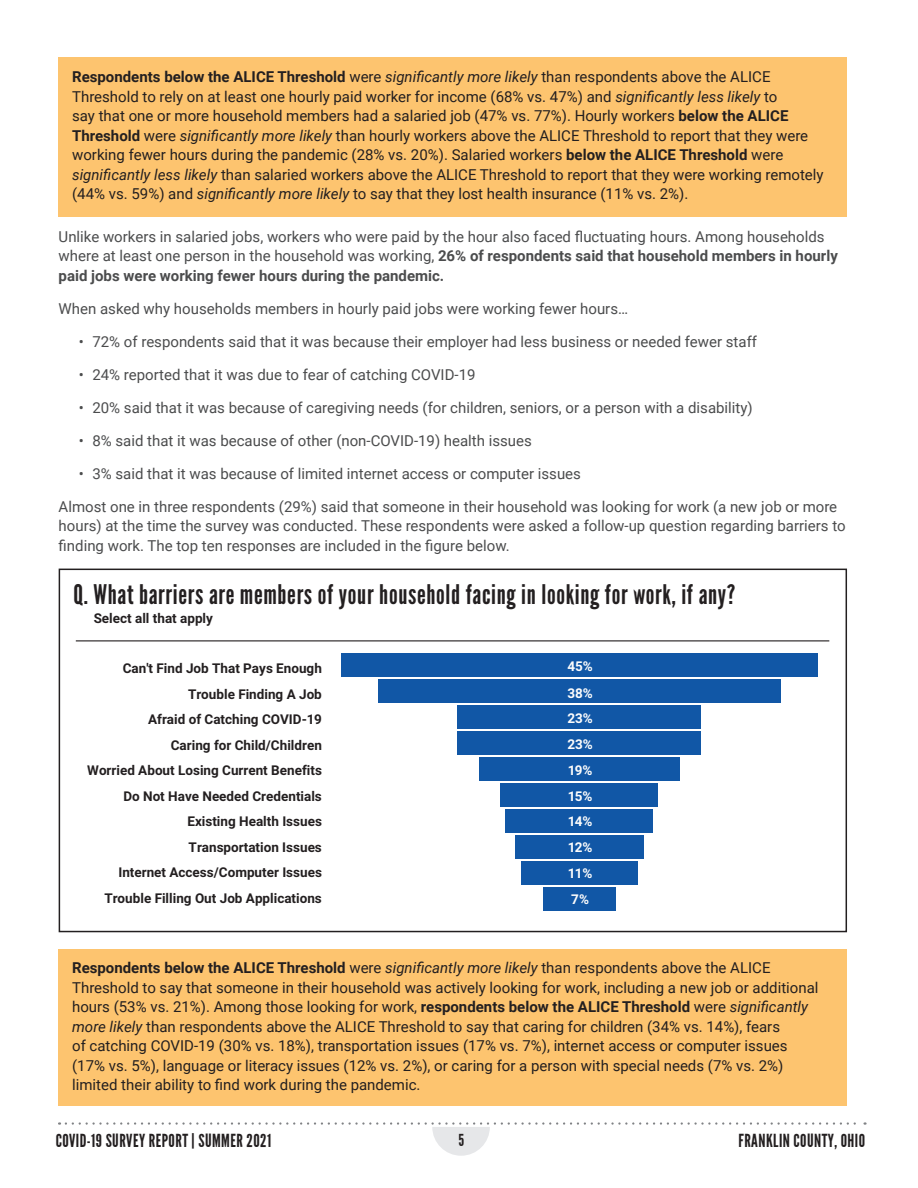
<style>
.page{position:relative;width:918px;height:1188px;background:#fff}
.page>*{position:absolute;margin:0;border:0;box-sizing:border-box;transform-origin:0 0}
.t1{font:27px "League Gothic";letter-spacing:.025em;color:#231f20}
.t2{font:18px "League Gothic";letter-spacing:.025em;color:#231f20}
.t3{font:16.5px "League Gothic";color:#231f20}
.t4{font:15px/19.5px "Roboto";color:#231f20}
.t5{font:15px/19.5px "Roboto";color:#4b4c4d}
.t6{font:700 13.5px/25.5px "Roboto";color:#231f20;text-align:right}
.t7{font:700 13.5px/25.8px "Roboto";letter-spacing:-.06em;color:#fcfcfc;text-align:justify}
.s1{font-weight:700}
.s2{font-style:italic}
.s3{font-size:14.4px}
</style>
<div class="page">
<svg style="left:66px;top:1122px;width:800px;height:34px"></svg>
<div style="left:59px;top:58px;width:788px;height:159px;background:#fdc46f"></div>
<div style="left:543px;top:887px;width:72px;height:24px;background:#1157a6"></div>
<div style="left:341px;top:653px;width:476px;height:24px;background:#1157a6"></div>
<div style="left:378px;top:680px;width:402px;height:23px;background:#1157a6"></div>
<div style="left:457px;top:706px;width:244px;height:23px;background:#1157a6"></div>
<div style="left:479px;top:757px;width:200px;height:24px;background:#1157a6"></div>
<div style="left:501px;top:783px;width:157px;height:24px;background:#1157a6"></div>
<div style="left:457px;top:732px;width:244px;height:23px;background:#1157a6"></div>
<div style="left:505px;top:809px;width:148px;height:24px;background:#1157a6"></div>
<div style="left:515px;top:835px;width:128px;height:24px;background:#1157a6"></div>
<div style="left:521px;top:861px;width:116px;height:24px;background:#1157a6"></div>
<hr style="left:76px;top:640px;width:753px;height:1px;background:#231f20">
<div style="left:59px;top:569px;width:788px;height:363px;border:2px solid #231f20"></div>
<div style="left:59px;top:949px;width:788px;height:157px;background:#fdc46f"></div>
<p class="t4" style="left:72px;top:67px;width:753px"><span class="s1">Respondents below the ALICE Threshold</span> were <span class="s2">significantly more likely</span> than respondents above the ALICE Threshold to rely on at least one hourly paid worker for income (68% vs. 47%) and <span class="s2">significantly less likely</span> to<br>say that one or more household members had a salaried job (47% vs. 77%). Hourly workers <span class="s1">below the ALICE Threshold</span> were <span class="s2">significantly more likely</span> than hourly workers above the ALICE Threshold to report that they were working fewer hours during the pandemic (28% vs. 20%). Salaried workers <span class="s1">below the ALICE Threshold</span> were <span class="s2">significantly less likely</span> than salaried workers above the ALICE Threshold to report that they were working remotely (44% vs. 59%) and <span class="s2">significantly more likely</span> to say that they lost health insurance (11% vs. 2%).</p>
<p class="t5" style="left:59px;top:226px;width:781px">Unlike workers in salaried jobs, workers who were paid by the hour also faced fluctuating hours. Among households where at least one person in the household was working, <span class="s1">26% of respondents said that household members in hourly paid jobs were working fewer hours during the pandemic.</span></p>
<p class="t5" style="left:59px;top:298px;width:571px">When asked why households members in hourly paid jobs were working fewer hours…</p>
<p class="t5" style="left:79px;top:331px;width:680px">• 72% of respondents said that it was because their employer had less business or needed fewer staff</p>
<p class="t5" style="left:79px;top:364px;width:398px">• 24% reported that it was due to fear of catching COVID-19</p>
<p class="t5" style="left:79px;top:397px;width:675px">• 20% said that it was because of caregiving needs (for children, seniors, or a person with a disability)</p>
<p class="t5" style="left:79px;top:430px;width:455px">• 8% said that it was because of other (non-COVID-19) health issues</p>
<p class="t5" style="left:79px;top:463px;width:504px">• 3% said that it was because of limited internet access or computer issues</p>
<p class="t5" style="left:59px;top:496px;width:789px">Almost one in three respondents (29%) said that someone in their household was looking for work (a new job or more hours) at the time the survey was conducted. These respondents were asked a follow-up question regarding barriers to finding work. The top ten responses are included in the figure below.</p>
<h1 class="t1" style="left:74px;top:579px;width:663px">Q. What barriers are members of your household facing in looking for work, if any?</h1>
<p class="t6" style="left:94px;top:605px;width:121px">Select all that apply</p>
<p class="t6" style="left:87px;top:655px;width:236px">Can't Find Job That Pays Enough<br>Trouble Finding A Job<br>Afraid of Catching COVID-19<br>Caring for Child/Children<br>Worried About Losing Current Benefits<br>Do Not Have Needed Credentials<br>Existing Health Issues<br>Transportation Issues<br>Internet Access/Computer Issues<br>Trouble Filling Out Job Applications</p>
<p class="t7" style="left:567px;top:652px;width:27px">45%</p>
<p class="t7" style="left:567px;top:679px;width:27px">38%</p>
<p class="t7" style="left:567px;top:705px;width:27px">23%</p>
<p class="t7" style="left:567px;top:731px;width:27px">23%</p>
<p class="t7" style="left:568px;top:757px;width:26px">19%</p>
<p class="t7" style="left:568px;top:782px;width:26px">15%</p>
<p class="t7" style="left:568px;top:808px;width:26px">14% 12% 11% 7%</p>
<p class="t4" style="left:72px;top:958px;width:748px"><span class="s1">Respondents below the ALICE Threshold</span> were <span class="s2">significantly more likely</span> than respondents above the ALICE Threshold to say that someone in their household was actively looking for work, including a new job or additional hours (53% vs. 21%). Among those looking for work, <span class="s1">respondents below the ALICE Threshold</span> were <span class="s2">significantly more likely</span> than respondents above the ALICE Threshold to say that caring for children (34% vs. 14%), fears<br>of catching COVID-19 (30% vs. 18%), transportation issues (17% vs. 7%), internet access or computer issues (17% vs. 5%), language or literacy issues (12% vs. 2%), or caring for a person with special needs (7% vs. 2%) limited their ability to find work during the pandemic.</p>
<p class="t2" style="left:56px;top:1131px;width:217px">COVID-19 SURVEY REPORT <span class="s3">|</span> SUMMER 2021</p>
<p class="t3" style="left:459px;top:1131px;width:7px">5</p>
<p class="t2" style="left:739px;top:1131px;width:128px">FRANKLIN COUNTY, OHIO</p>
</div>
